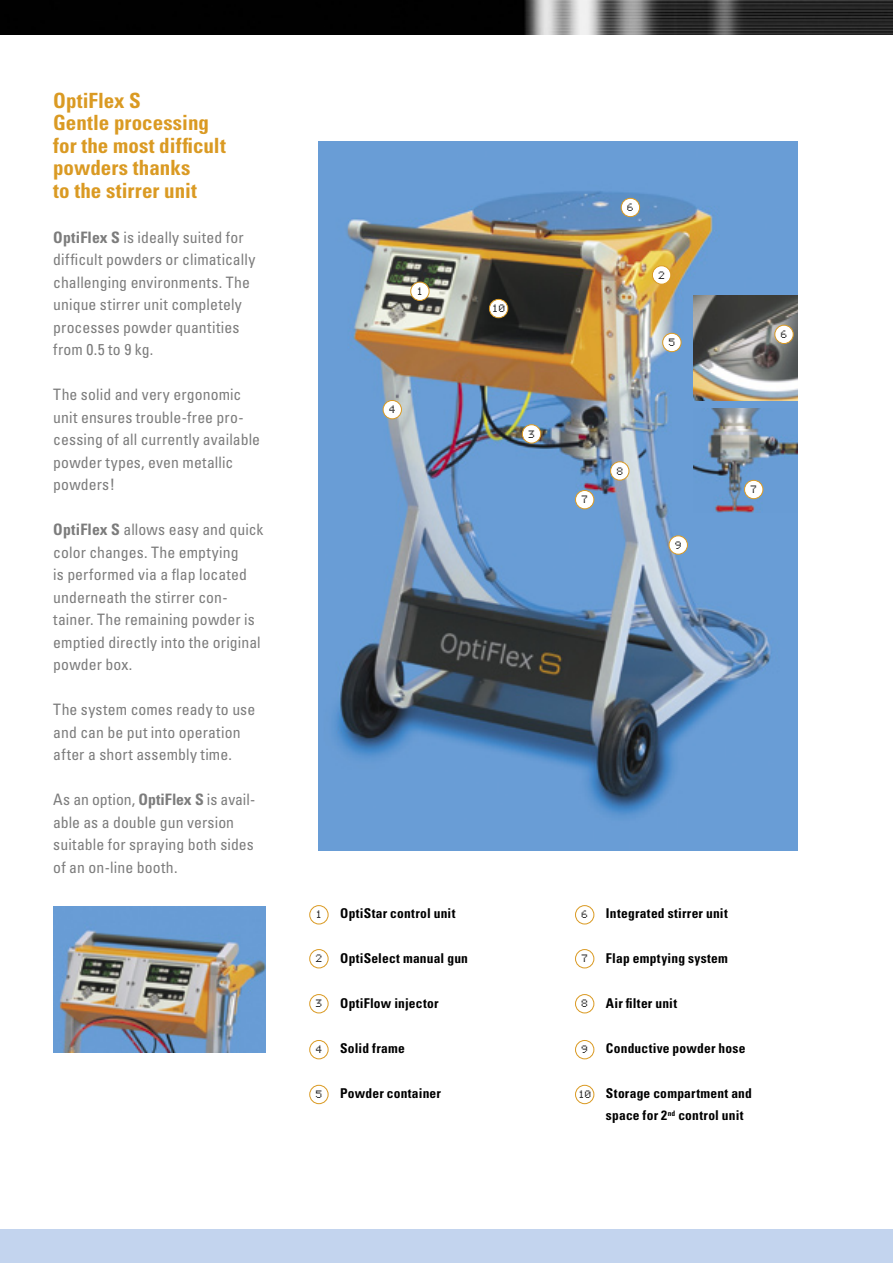
<style>
.page{position:relative;width:893px;height:1263px;background:#fff}
.page>*{position:absolute;margin:0;border:0;box-sizing:border-box;transform-origin:0 0}
.t1{font:700 condensed 21px/22.5px "Univers";color:#da9a23}
.t2{font:condensed 15.75px/22.5px "Univers";letter-spacing:.005em;color:#7c7c7c}
.t3{font:700 condensed 13.5px/22.5px "Univers";letter-spacing:.015em;color:#000}
.t4{font:12px "Bubbledot ICG Fine Pos";color:#000}
.s1{font-weight:700}
</style>
<div class="page">
<img style="left:0;top:0;width:893px;height:34px">
<img style="left:319px;top:141px;width:478px;height:709px">
<img style="left:53px;top:906px;width:213px;height:147px">
<div style="left:0;top:1229px;width:893px;height:34px;background:#c3d4ee"></div>
<div style="left:309px;top:905px;width:19px;height:19px;border:1px solid #da9a23;border-radius:50%"></div>
<div style="left:309px;top:949px;width:19px;height:19px;border:1px solid #da9a23;border-radius:50%"></div>
<div style="left:309px;top:994px;width:19px;height:19px;border:1px solid #da9a23;border-radius:50%"></div>
<div style="left:309px;top:1040px;width:19px;height:19px;border:1px solid #da9a23;border-radius:50%"></div>
<div style="left:309px;top:1085px;width:19px;height:19px;border:1px solid #da9a23;border-radius:50%"></div>
<div style="left:575px;top:905px;width:19px;height:19px;border:1px solid #da9a23;border-radius:50%"></div>
<div style="left:575px;top:949px;width:19px;height:19px;border:1px solid #da9a23;border-radius:50%"></div>
<div style="left:575px;top:994px;width:19px;height:19px;border:1px solid #da9a23;border-radius:50%"></div>
<div style="left:575px;top:1040px;width:19px;height:19px;border:1px solid #da9a23;border-radius:50%"></div>
<div style="left:575px;top:1085px;width:19px;height:19px;border:1px solid #da9a23;border-radius:50%"></div>
<div style="left:411px;top:282px;width:18px;height:18px;background:#fff;border-radius:50%"></div>
<div style="left:410px;top:282px;width:19px;height:19px;border:1px solid #da9a23;border-radius:50%"></div>
<div style="left:652px;top:266px;width:19px;height:18px;background:#fff;border-radius:50%"></div>
<div style="left:652px;top:265px;width:19px;height:20px;border:1px solid #da9a23;border-radius:50%"></div>
<div style="left:522px;top:425px;width:19px;height:18px;background:#fff;border-radius:50%"></div>
<div style="left:522px;top:424px;width:19px;height:19px;border:1px solid #da9a23;border-radius:50%"></div>
<div style="left:383px;top:400px;width:18px;height:19px;background:#fff;border-radius:50%"></div>
<div style="left:383px;top:400px;width:19px;height:19px;border:1px solid #da9a23;border-radius:50%"></div>
<div style="left:663px;top:333px;width:18px;height:19px;background:#fff;border-radius:50%"></div>
<div style="left:662px;top:333px;width:19px;height:19px;border:1px solid #da9a23;border-radius:50%"></div>
<div style="left:621px;top:198px;width:19px;height:19px;background:#fff;border-radius:50%"></div>
<div style="left:621px;top:198px;width:19px;height:19px;border:1px solid #da9a23;border-radius:50%"></div>
<div style="left:575px;top:490px;width:19px;height:19px;background:#fff;border-radius:50%"></div>
<div style="left:575px;top:490px;width:19px;height:19px;border:1px solid #da9a23;border-radius:50%"></div>
<div style="left:611px;top:462px;width:18px;height:18px;background:#fff;border-radius:50%"></div>
<div style="left:610px;top:461px;width:19px;height:19px;border:1px solid #da9a23;border-radius:50%"></div>
<div style="left:669px;top:536px;width:18px;height:18px;background:#fff;border-radius:50%"></div>
<div style="left:669px;top:535px;width:19px;height:20px;border:1px solid #da9a23;border-radius:50%"></div>
<div style="left:489px;top:299px;width:19px;height:19px;background:#fff;border-radius:50%"></div>
<div style="left:489px;top:299px;width:19px;height:19px;border:1px solid #da9a23;border-radius:50%"></div>
<img style="left:693px;top:296px;width:104px;height:104px">
<img style="left:693px;top:408px;width:104px;height:105px">
<div style="left:744px;top:480px;width:19px;height:19px;background:#fff;border-radius:50%"></div>
<div style="left:744px;top:480px;width:19px;height:19px;border:1px solid #da9a23;border-radius:50%"></div>
<div style="left:775px;top:325px;width:18px;height:19px;background:#fff;border-radius:50%"></div>
<div style="left:774px;top:325px;width:20px;height:19px;border:1px solid #da9a23;border-radius:50%"></div>
<h1 class="t1" style="left:53px;top:89px;width:174px">OptiFlex S<br>Gentle processing for the most difficult powders thanks<br>to the stirrer unit</h1>
<p class="t2" style="left:53px;top:225px;width:204px"><span class="s1">OptiFlex S</span> is ideally suited for difficult powders or climatically challenging environments. The unique stirrer unit completely processes powder quantities from 0.5 to 9 kg.</p>
<p class="t2" style="left:53px;top:383px;width:208px">The solid and very ergonomic unit ensures trouble-free pro&shy;cessing of all currently available powder types, even metallic powders!</p>
<p class="t2" style="left:53px;top:518px;width:212px"><span class="s1">OptiFlex S</span> allows easy and quick color changes. The emptying<br>is performed via a flap located underneath the stirrer con&shy;tainer. The remaining powder is emptied directly into the original powder box.</p>
<p class="t2" style="left:53px;top:698px;width:203px">The system comes ready to use and can be put into operation after a short assembly time.</p>
<p class="t2" style="left:53px;top:788px;width:204px">As an option, <span class="s1">OptiFlex S</span> is avail&shy;able as a double gun version suitable for spraying both sides of an on-line booth.</p>
<p class="t4" style="left:416px;top:285px;width:8px">1</p>
<p class="t4" style="left:389px;top:403px;width:8px">4</p>
<p class="t4" style="left:492px;top:302px;width:15px">10</p>
<p class="t4" style="left:528px;top:428px;width:8px">3</p>
<p class="t4" style="left:627px;top:201px;width:8px">6</p>
<p class="t4" style="left:658px;top:269px;width:8px">2</p>
<p class="t4" style="left:668px;top:336px;width:8px">5</p>
<p class="t4" style="left:581px;top:493px;width:8px">7</p>
<p class="t4" style="left:616px;top:465px;width:8px">8</p>
<p class="t4" style="left:675px;top:539px;width:8px">9</p>
<p class="t4" style="left:781px;top:328px;width:8px">6</p>
<p class="t4" style="left:750px;top:483px;width:8px">7</p>
<p class="t4" style="left:315px;top:909px;width:8px">1</p>
<p class="t4" style="left:315px;top:952px;width:8px">2</p>
<p class="t4" style="left:315px;top:997px;width:8px">3</p>
<p class="t4" style="left:315px;top:1043px;width:8px">4</p>
<p class="t4" style="left:315px;top:1088px;width:8px">5</p>
<p class="t3" style="left:340px;top:901px;width:117px">OptiStar control unit</p>
<p class="t3" style="left:340px;top:946px;width:129px">OptiSelect manual gun</p>
<p class="t3" style="left:340px;top:991px;width:100px">OptiFlow injector</p>
<p class="t3" style="left:340px;top:1036px;width:66px">Solid frame</p>
<p class="t3" style="left:340px;top:1081px;width:102px">Powder container</p>
<p class="t4" style="left:581px;top:909px;width:8px">6</p>
<p class="t4" style="left:581px;top:952px;width:8px">7</p>
<p class="t4" style="left:581px;top:997px;width:8px">8</p>
<p class="t4" style="left:581px;top:1043px;width:8px">9</p>
<p class="t4" style="left:578px;top:1088px;width:15px">10</p>
<p class="t3" style="left:606px;top:901px;width:123px">Integrated stirrer unit</p>
<p class="t3" style="left:606px;top:946px;width:124px">Flap emptying system</p>
<p class="t3" style="left:606px;top:991px;width:73px">Air filter unit</p>
<p class="t3" style="left:606px;top:1036px;width:141px">Conductive powder hose</p>
<p class="t3" style="left:606px;top:1081px;width:148px">Storage compartment and space for 2<sup>nd</sup> control unit</p>
</div>
